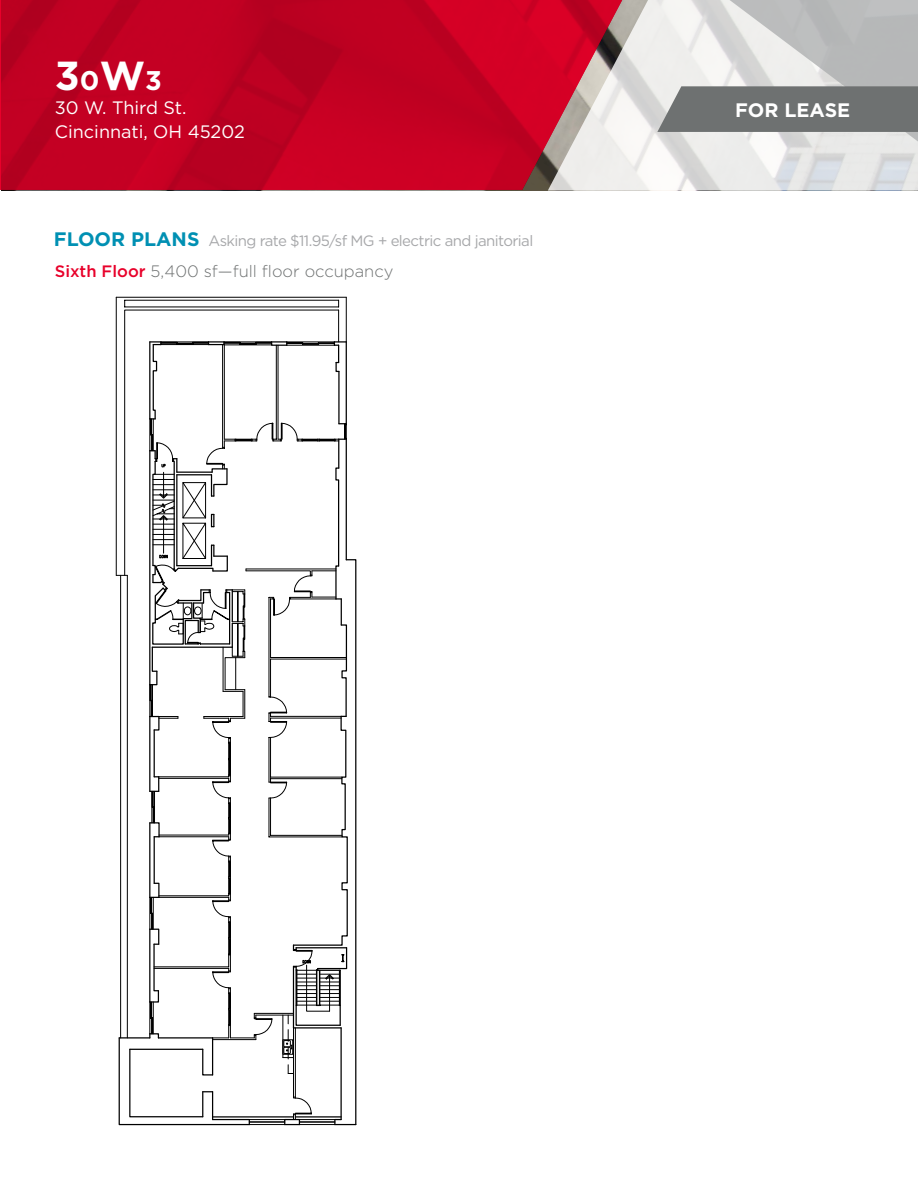
<style>
.page{position:relative;width:918px;height:1188px;background:#fff}
.page>*{position:absolute;margin:0;border:0;box-sizing:border-box;transform-origin:0 0}
.t1{font:700 40.5px "Gotham";color:#fff}
.t2{font:700 19.5px "Gotham";color:#0090b3}
.t3{font:700 19.5px "Gotham";color:#fff}
.t4{font:18px/24px "Gotham";color:#fff}
.t5{font:300 16.5px "Gotham";color:#6e7171}
.t6{font:15px "Gotham";letter-spacing:-.04em;color:#a7a8aa}
.s1{font-size:27px}
.s2{font-weight:500;color:#e8002a}
</style>
<div class="page">
<svg style="left:0;top:0;width:548px;height:190px;background:#c10022"></svg>
<svg style="left:548px;top:0;width:370px;height:191px;background:#dbbabe"></svg>
<svg style="left:657px;top:0;width:261px;height:142px;background:#b5b6b6"></svg>
<svg style="left:124px;top:310px;width:214px;height:31px"></svg>
<hr style="left:125px;top:307px;width:214px;height:1px;background:#000">
<hr style="left:125px;top:300px;width:214px;height:1px;background:#000">
<hr style="left:116px;top:297px;width:230px;height:1px;background:#000">
<hr style="left:338px;top:310px;width:1px;height:32px;background:#000">
<hr style="left:116px;top:297px;width:1px;height:278px;background:#000">
<hr style="left:346px;top:297px;width:1px;height:45px;background:#000">
<svg style="left:116px;top:341px;width:241px;height:785px"></svg>
<div style="left:224px;top:506px;width:54px;height:33px;background:#fff"></div>
<h1 class="t1" style="left:55px;top:49px;width:109px">3<span class="s1">0</span>W<span class="s1">3</span></h1>
<p class="t4" style="left:55px;top:95px;width:192px">30 W. Third St.<br>Cincinnati, OH 45202</p>
<h2 class="t3" style="left:735px;top:97px;width:117px">FOR LEASE</h2>
<h2 class="t2" style="left:54px;top:226px;width:147px">FLOOR PLANS</h2>
<p class="t5" style="left:55px;top:261px;width:340px"><span class="s2">Sixth Floor</span> 5,400 sf—full floor occupancy</p>
<p class="t6" style="left:208px;top:231px;width:326px">Asking rate $11.95/sf MG + electric and janitorial</p>
</div>
